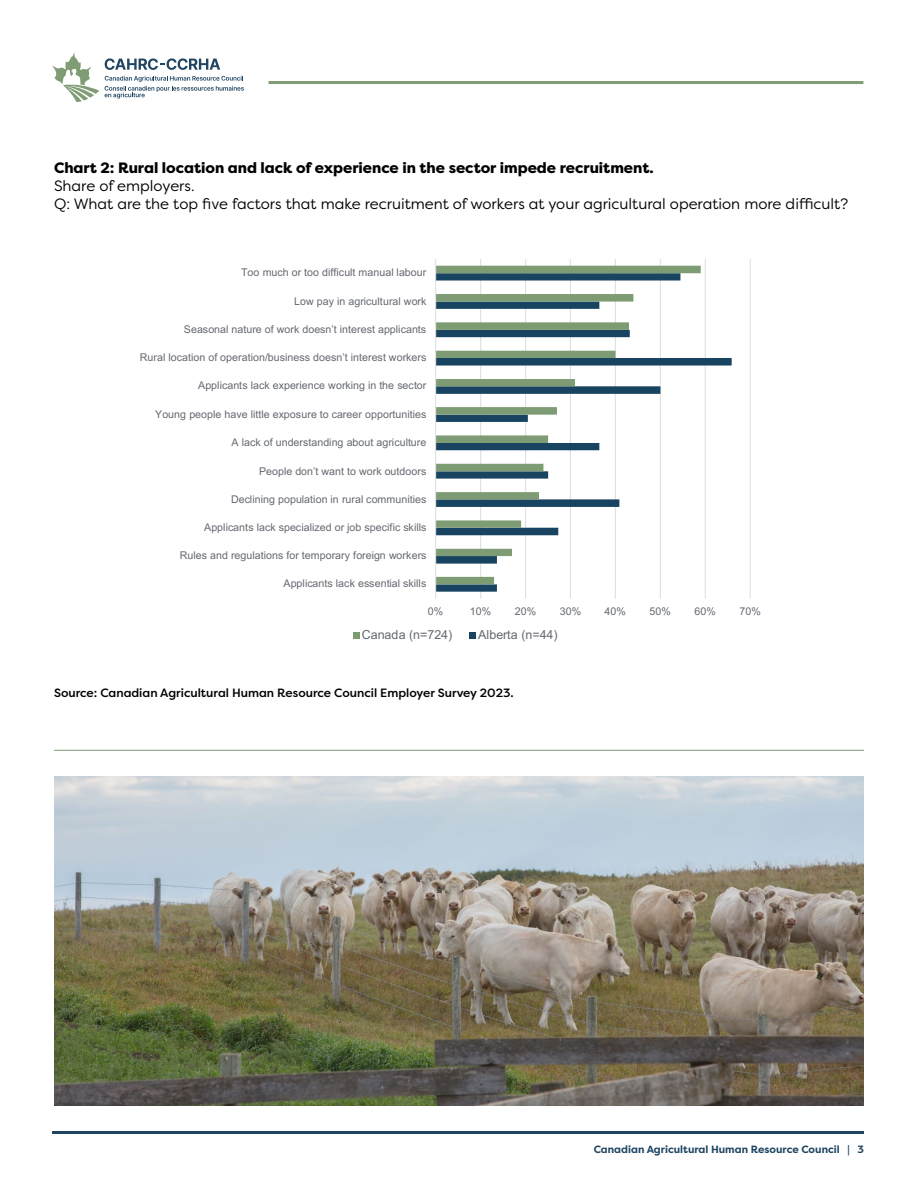
<style>
.page{position:relative;width:918px;height:1188px;background:#fff}
.page>*{position:absolute;margin:0;border:0;box-sizing:border-box;transform-origin:0 0}
.t1{font:15px/18px "Filson Pro";color:#000}
.t2{font:800 15px "Filson Pro";color:#000}
.t3{font:12.45px "Arial";letter-spacing:.005em;color:#646870}
.t4{font:500 12px "Filson Pro";color:#000}
.t5{font:10.65px "Arial";letter-spacing:.005em;color:#646870}
.t6{font:700 10.5px "Filson Pro";color:#1f4561}
</style>
<div class="page">
<svg style="left:105px;top:76px;width:139px;height:23px"></svg>
<svg style="left:105px;top:58px;width:115px;height:12px"></svg>
<svg style="left:52px;top:53px;width:47px;height:49px"></svg>
<hr style="left:269px;top:81px;width:594px;height:3px;background:#7f9c74">
<hr style="left:52px;top:1131px;width:811px;height:3px;background:#1f4562">
<hr style="left:480px;top:259px;width:1px;height:340px;background:#dbdcdf">
<hr style="left:525px;top:259px;width:1px;height:340px;background:#dbdcdf">
<hr style="left:570px;top:259px;width:1px;height:340px;background:#dbdcdf">
<hr style="left:615px;top:259px;width:1px;height:340px;background:#dbdcdf">
<hr style="left:660px;top:259px;width:1px;height:340px;background:#dbdcdf">
<hr style="left:705px;top:259px;width:1px;height:340px;background:#dbdcdf">
<hr style="left:750px;top:259px;width:1px;height:340px;background:#dbdcdf">
<svg style="left:436px;top:357px;width:296px;height:235px"></svg>
<svg style="left:436px;top:266px;width:265px;height:318px"></svg>
<hr style="left:435px;top:259px;width:1px;height:340px;background:#dbdcdf">
<svg style="left:353px;top:632px;width:6px;height:6px"></svg>
<div style="left:469px;top:632px;width:7px;height:6px;background:#184361"></div>
<img style="left:54px;top:776px;width:810px;height:330px">
<hr style="left:54px;top:750px;width:810px;height:1px;background:#7d9b73">
<h1 class="t2" style="left:54px;top:159px;width:601px">Chart 2: Rural location and lack of experience in the sector impede recruitment.</h1>
<h1 class="t1" style="left:54px;top:177px;width:796px">Share of employers.<br>Q: What are the top five factors that make recruitment of workers at your agricultural operation more difficult?</h1>
<p class="t5" style="left:241px;top:265px;width:187px">Too much or too difficult manual labour</p>
<p class="t5" style="left:294px;top:293px;width:134px">Low pay in agricultural work</p>
<p class="t5" style="left:184px;top:322px;width:244px">Seasonal nature of work doesn’t interest applicants</p>
<p class="t5" style="left:140px;top:350px;width:288px">Rural location of operation/business doesn’t interest workers</p>
<p class="t5" style="left:198px;top:378px;width:230px">Applicants lack experience working in the sector</p>
<p class="t5" style="left:155px;top:407px;width:273px">Young people have little exposure to career opportunities</p>
<p class="t5" style="left:232px;top:435px;width:196px">A lack of understanding about agriculture</p>
<p class="t5" style="left:259px;top:463px;width:169px">People don’t want to work outdoors</p>
<p class="t5" style="left:231px;top:492px;width:197px">Declining population in rural communities</p>
<p class="t5" style="left:204px;top:520px;width:224px">Applicants lack specialized or job specific skills</p>
<p class="t5" style="left:180px;top:548px;width:248px">Rules and regulations for temporary foreign workers</p>
<p class="t5" style="left:283px;top:576px;width:145px">Applicants lack essential skills</p>
<p class="t5" style="left:428px;top:604px;width:17px">0%</p>
<p class="t5" style="left:470px;top:604px;width:23px">10%</p>
<p class="t5" style="left:515px;top:604px;width:23px">20%</p>
<p class="t5" style="left:560px;top:604px;width:23px">30%</p>
<p class="t5" style="left:605px;top:604px;width:23px">40%</p>
<p class="t5" style="left:650px;top:604px;width:23px">50%</p>
<p class="t5" style="left:694px;top:604px;width:23px">60%</p>
<p class="t5" style="left:739px;top:604px;width:23px">70%</p>
<p class="t3" style="left:362px;top:626px;width:92px">Canada (n=724)</p>
<p class="t3" style="left:478px;top:626px;width:81px">Alberta (n=44)</p>
<p class="t4" style="left:54px;top:685px;width:461px">Source: Canadian Agricultural Human Resource Council Employer Survey 2023.</p>
<p class="t6" style="left:594px;top:1142px;width:272px">Canadian Agricultural Human Resource Council | 3</p>
</div>
